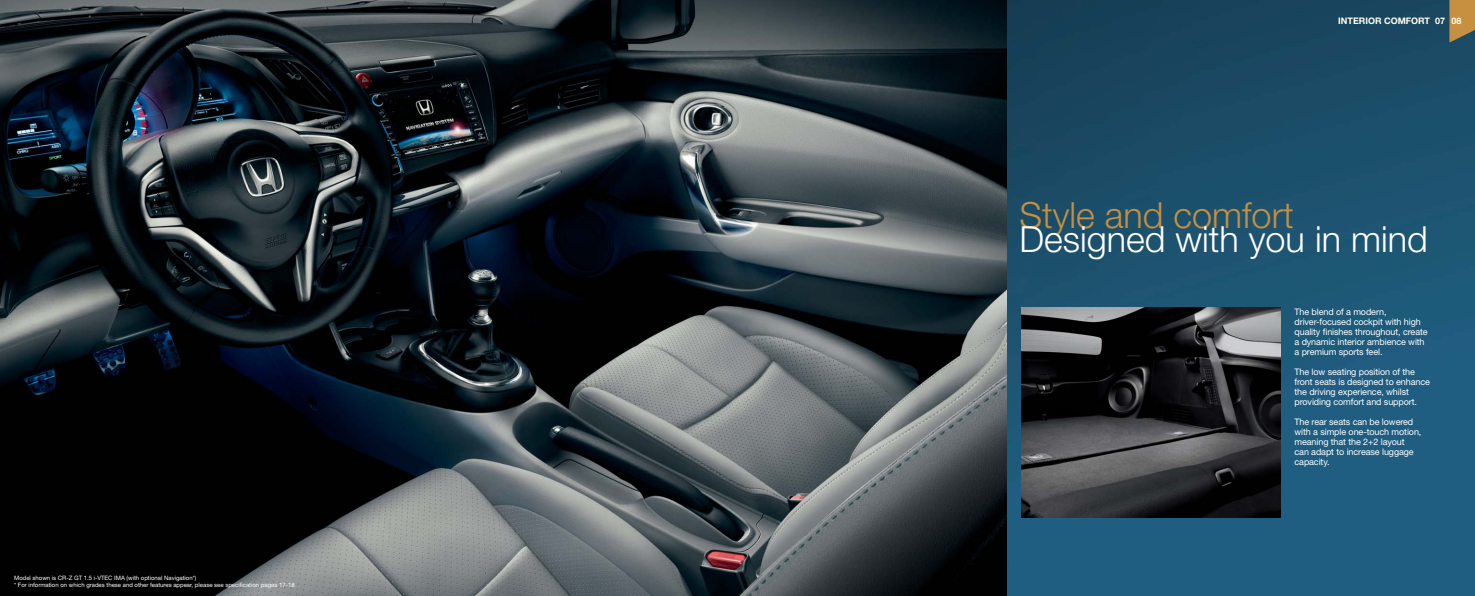
<style>
.page{position:relative;width:1475px;height:596px;background:#fff}
.page>*{position:absolute;margin:0;border:0;box-sizing:border-box;transform-origin:0 0}
.t1{font:300 36px "Helvetica Neue";color:#fff}
.t2{font:300 36px "Helvetica Neue";color:#c69040}
.t3{font:9px/10px "Helvetica Neue";letter-spacing:-.01em;color:#fff}
.t4{font:700 9px "Helvetica Neue";color:#fffef2}
.t5{font:6px/7px "Helvetica Neue";color:#fff}
</style>
<div class="page">
<img style="left:1006px;top:0;width:468px;height:595px">
<img style="left:0;top:0;width:1006px;height:595px">
<svg style="left:1448px;top:0;width:26px;height:43px"></svg>
<img style="left:1020px;top:307px;width:259px;height:210px">
<p class="t5" style="left:14px;top:575px;width:282px">Model shown is CR-Z GT 1.5 i-VTEC IMA (with optional Navigation*)<br>* For information on which grades these and other features appear, please see specification pages 17-18</p>
<p class="t4" style="left:1337px;top:18px;width:125px">INTERIOR COMFORT 07 08</p>
<h1 class="t2" style="left:1019px;top:202px;width:276px">Style and comfort</h1>
<h1 class="t1" style="left:1019px;top:226px;width:410px">Designed with you in mind</h1>
<p class="t3" style="left:1294px;top:307px;width:135px">The blend of a modern, driver-focused cockpit with high quality finishes throughout, create a dynamic interior ambience with a premium sports feel.</p>
<p class="t3" style="left:1294px;top:367px;width:137px">The low seating position of the front seats is designed to enhance the driving experience, whilst providing comfort and support.</p>
<p class="t3" style="left:1294px;top:417px;width:128px">The rear seats can be lowered with a simple one-touch motion, meaning that the 2+2 layout can adapt to increase luggage capacity.</p>
</div>
